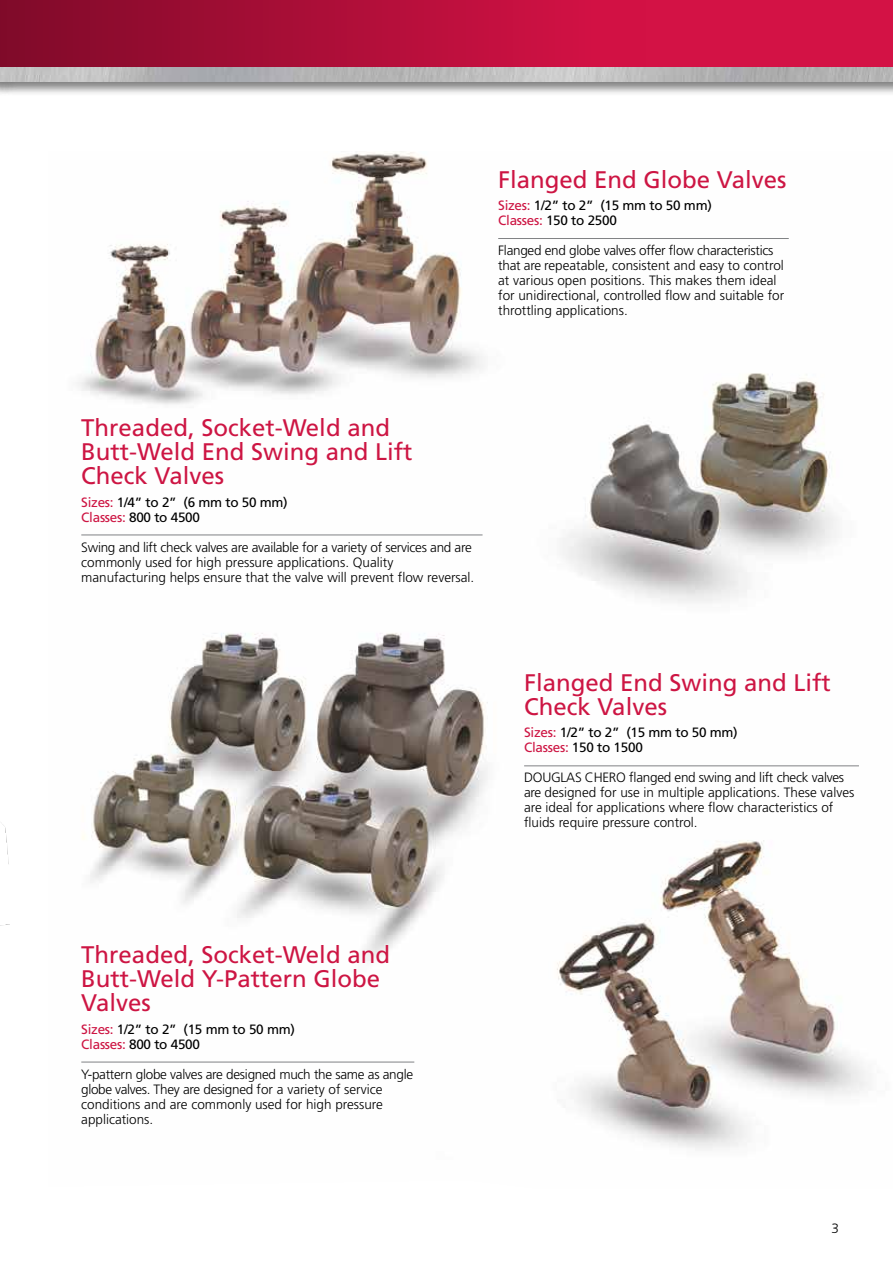
<style>
.page{position:relative;width:893px;height:1263px;background:#fff}
.page>*{position:absolute;margin:0;border:0;box-sizing:border-box;transform-origin:0 0}
.t1{font:24px/24px "Frutiger LT Std";color:#cd1543}
.t2{font:300 13.5px/15px "Frutiger LT Std";color:#000}
.t3{font:13.5px/15px "Frutiger LT Std";letter-spacing:-.02em;color:#000}
.t4{font:300 13.5px/15px "Frutiger LT Std";letter-spacing:-.02em;color:#000}
.s1{color:#cd1543}
</style>
<div class="page">
<div style="left:0;top:0;width:893px;height:68px;background:#d31245"></div>
<div style="left:0;top:0;width:646px;height:68px;background:linear-gradient(to right,#800b2a,#d81246)"></div>
<div style="left:0;top:66px;width:893px;height:30px;background:#000;opacity:.5"></div>
<img style="left:0;top:67px;width:893px;height:14px">
<img style="left:0;top:824px;width:10px;height:102px">
<img style="left:77px;top:151px;width:792px;height:999px">
<hr style="left:498px;top:238px;width:291px;height:1px;background:#808284">
<hr style="left:524px;top:765px;width:335px;height:1px;background:#808284">
<hr style="left:81px;top:1062px;width:333px;height:1px;background:#808284">
<hr style="left:81px;top:535px;width:402px;height:1px;background:#808284">
<h1 class="t1" style="left:498px;top:169px;width:290px">Flanged End Globe Valves</h1>
<p class="t3" style="left:498px;top:199px;width:215px"><span class="s1">Sizes:</span> 1/2” to 2” (15 mm to 50 mm)<br><span class="s1">Classes:</span> 150 to 2500</p>
<p class="t2" style="left:498px;top:244px;width:288px">Flanged end globe valves offer flow characteristics that are repeatable, consistent and easy to control at various open positions. This makes them ideal for unidirectional, controlled flow and suitable for throttling applications.</p>
<h1 class="t1" style="left:81px;top:417px;width:333px">Threaded, Socket-Weld and<br>Butt-Weld End Swing and Lift<br>Check Valves</h1>
<p class="t3" style="left:81px;top:495px;width:208px"><span class="s1">Sizes:</span> 1/4” to 2” (6 mm to 50 mm)<br><span class="s1">Classes:</span> 800 to 4500</p>
<p class="t2" style="left:81px;top:540px;width:395px">Swing and lift check valves are available for a variety of services and are commonly used for high pressure applications. Quality manufacturing helps ensure that the valve will prevent flow reversal.</p>
<h1 class="t1" style="left:524px;top:672px;width:308px">Flanged End Swing and Lift<br>Check Valves</h1>
<p class="t3" style="left:524px;top:726px;width:215px"><span class="s1">Sizes:</span> 1/2” to 2” (15 mm to 50 mm)<br><span class="s1">Classes:</span> 150 to 1500</p>
<p class="t2" style="left:524px;top:771px;width:332px">DOUGLAS CHERO flanged end swing and lift check valves are designed for use in multiple applications. These valves are ideal for applications where flow characteristics of fluids require pressure control.</p>
<h1 class="t1" style="left:81px;top:945px;width:310px">Threaded, Socket-Weld and<br>Butt-Weld Y-Pattern Globe<br>Valves</h1>
<p class="t3" style="left:81px;top:1022px;width:215px"><span class="s1">Sizes:</span> 1/2” to 2” (15 mm to 50 mm)<br><span class="s1">Classes:</span> 800 to 4500</p>
<p class="t4" style="left:81px;top:1067px;width:333px">Y-pattern globe valves are designed much the same as angle globe valves. They are designed for a variety of service conditions and are commonly used for high pressure applications.</p>
<p class="t2" style="left:831px;top:1221px;width:9px">3</p>
</div>
